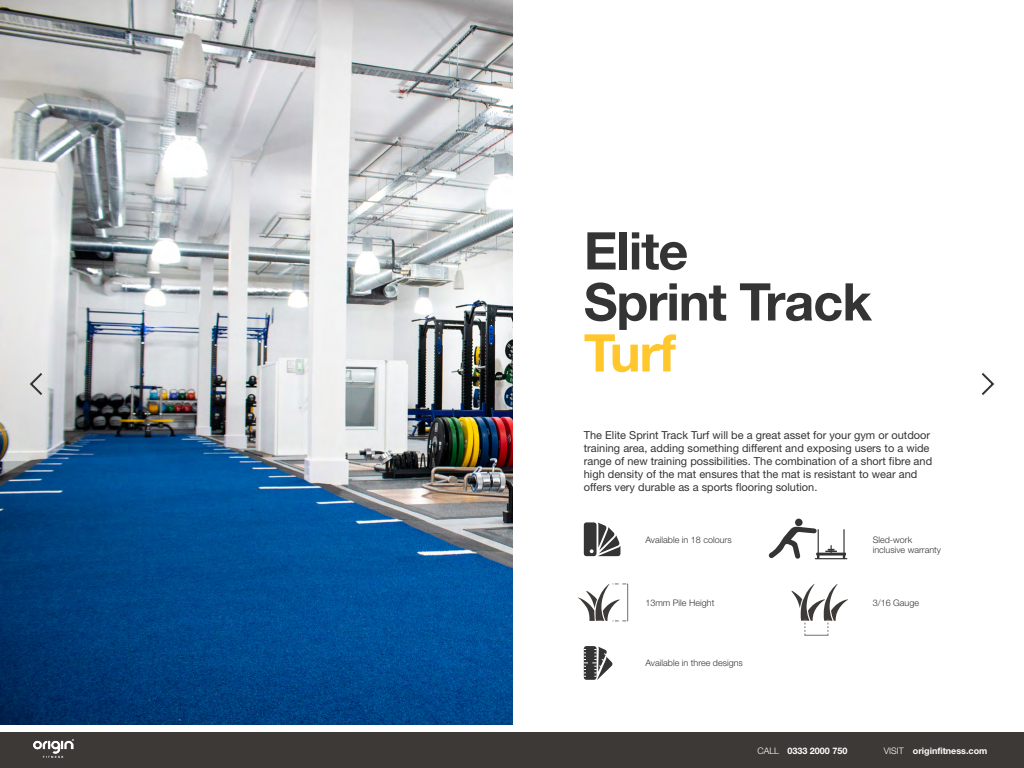
<style>
.page{position:relative;width:1024px;height:768px;background:#fff}
.page>*{position:absolute;margin:0;border:0;box-sizing:border-box;transform-origin:0 0}
.t1{font:700 52px/51px "Helvetica Neue";letter-spacing:-.02em;color:#343434}
.t2{font:700 52px "Helvetica Neue";color:#ffc72c}
.t3{font:11px/13px "Helvetica Neue";color:#343434}
.t4{font:300 9px/10px "Helvetica Neue";color:#343434}
.t5{font:700 9px "Helvetica Neue";color:#fff}
.s1{font-weight:300}
</style>
<div class="page">
<img style="left:1px;top:0;width:511px;height:724px">
<svg style="left:584px;top:522px;width:36px;height:34px"></svg>
<div style="left:795px;top:519px;width:8px;height:7px;background:#343434;border-radius:50%"></div>
<svg style="left:768px;top:527px;width:79px;height:32px"></svg>
<hr style="left:628px;top:584px;width:1px;height:37px;background:#706f6f">
<svg style="left:578px;top:584px;width:50px;height:38px"></svg>
<svg style="left:791px;top:584px;width:57px;height:52px"></svg>
<svg style="left:584px;top:646px;width:29px;height:34px"></svg>
<svg style="left:28px;top:371px;width:16px;height:26px"></svg>
<svg style="left:981px;top:373px;width:13px;height:22px"></svg>
<div style="left:0;top:732px;width:1024px;height:36px;background:#3d3936"></div>
<img style="left:34px;top:739px;width:39px;height:19px">
<h1 class="t1" style="left:584px;top:224px;width:290px">Elite<br>Sprint Track</h1>
<h1 class="t2" style="left:584px;top:321px;width:94px">Turf</h1>
<p class="t3" style="left:584px;top:428px;width:350px">The Elite Sprint Track Turf will be a great asset for your gym or outdoor training area, adding something different and exposing users to a wide range of new training possibilities. The combination of a short fibre and high density of the mat ensures that the mat is resistant to wear and offers very durable as a sports flooring solution.</p>
<p class="t4" style="left:645px;top:534px;width:88px">Available in 18 colours</p>
<p class="t4" style="left:873px;top:534px;width:70px">Sled-work inclusive warranty</p>
<p class="t4" style="left:645px;top:598px;width:70px">13mm Pile Height</p>
<p class="t4" style="left:873px;top:598px;width:48px">3/16 Gauge</p>
<p class="t4" style="left:645px;top:658px;width:99px">Available in three designs</p>
<p class="t5" style="left:757px;top:745px;width:92px"><span class="s1">CALL</span> 0333 2000 750</p>
<p class="t5" style="left:884px;top:745px;width:105px"><span class="s1">VISIT</span> originfitness.com</p>
</div>
